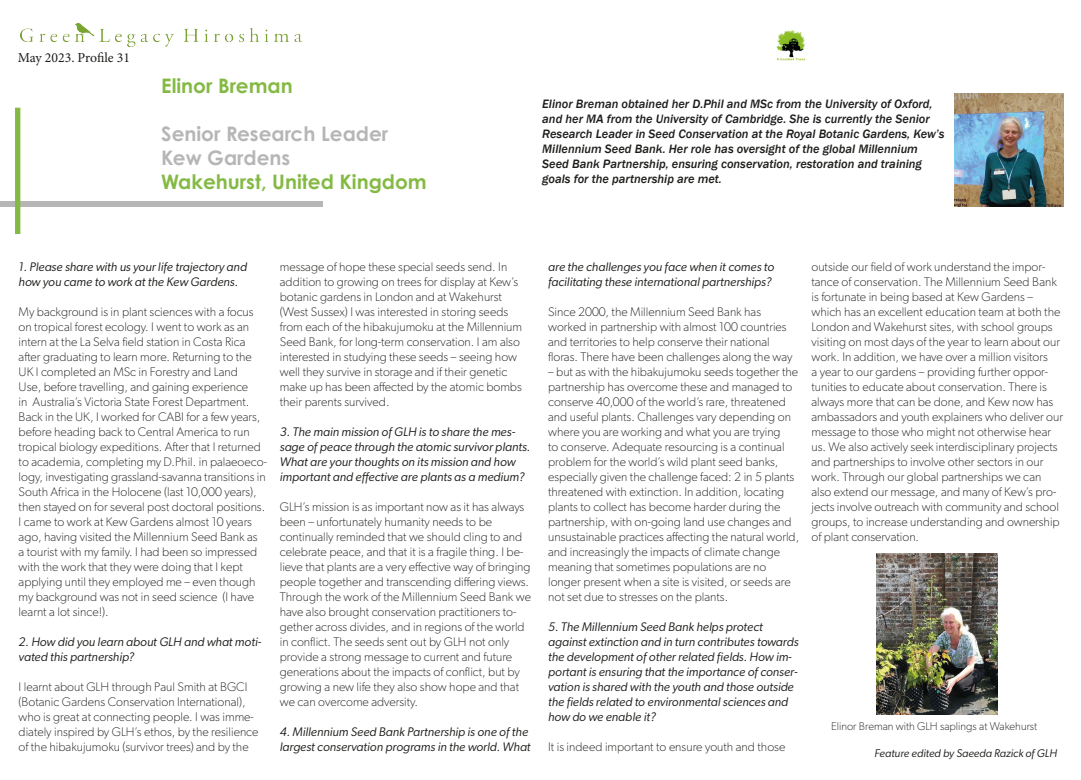
<style>
.page{position:relative;width:1081px;height:780px;background:#fff}
.page>*{position:absolute;margin:0;border:0;box-sizing:border-box;transform-origin:0 0}
.t1{font:700 20px "Century Gothic Pro";color:#84ba43}
.t2{font:700 20px "Century Gothic Pro";color:#b6b6b6}
.t3{font:13.75px "Minion Pro";letter-spacing:-.005em;color:#1d1d1b}
.t4{font:100 12.5px/15px "Gibson";color:#1d1d1b}
.t5{font:italic 12.5px/15px "Gibson";color:#1d1d1b}
.t6{font:italic 500 12.5px/15px "Franklin Gothic";color:#1d1d1b}
.t7{font:100 11.25px "Gibson";color:#1d1d1b}
.t8{font:italic 11.25px "Gibson";color:#1d1d1b}
</style>
<div class="page">
<img style="left:20px;top:23px;width:282px;height:24px">
<div style="left:0;top:201px;width:322px;height:6px;background:#b6b6b6"></div>
<div style="left:15px;top:108px;width:5px;height:126px;background:#84ba43"></div>
<img style="left:776px;top:30px;width:30px;height:31px">
<img style="left:954px;top:94px;width:109px;height:113px">
<img style="left:877px;top:553px;width:121px;height:161px">
<p class="t3" style="left:18px;top:49px;width:114px">May 2023. Profile 31</p>
<p class="t1" style="left:161px;top:73px;width:133px">Elinor Breman</p>
<p class="t2" style="left:161px;top:121px;width:228px">Senior Research Leader</p>
<p class="t2" style="left:161px;top:145px;width:131px">Kew Gardens</p>
<p class="t1" style="left:161px;top:169px;width:267px">Wakehurst, United Kingdom</p>
<p class="t6" style="left:542px;top:96px;width:404px">Elinor Breman obtained her D.Phil and MSc from the University of Oxford, and her MA from the University of Cambridge. She is currently the Senior Research Leader in Seed Conservation at the Royal Botanic Gardens, Kew’s Millennium Seed Bank. Her role has oversight of the global Millennium Seed Bank Partnership, ensuring conservation, restoration and training goals for the partnership are met.</p>
<p class="t5" style="left:19px;top:259px;width:230px">1. Please share with us your life trajectory and how you came to work at the Kew Gardens.</p>
<p class="t4" style="left:19px;top:304px;width:250px">My background is in plant sciences with a focus on tropical forest ecology. I went to work as an intern at the La Selva field station in Costa Rica after graduating to learn more. Returning to the UK I completed an MSc in Forestry and Land<br>Use, before travelling, and gaining experience<br>in Australia’s Victoria State Forest Department.<br>Back in the UK, I worked for CABI for a few years, before heading back to Central America to run tropical biology expeditions. After that I returned to academia, completing my D.Phil. in palaeoeco&shy;logy, investigating grassland-savanna transitions in South Africa in the Holocene (last 10,000 years), then stayed on for several post doctoral positions.<br>I came to work at Kew Gardens almost 10 years ago, having visited the Millennium Seed Bank as<br>a tourist with my family. I had been so impressed with the work that they were doing that I kept applying until they employed me – even though my background was not in seed science (I have learnt a lot since!).</p>
<p class="t5" style="left:19px;top:634px;width:244px">2. How did you learn about GLH and what moti&shy;vated this partnership?</p>
<p class="t4" style="left:19px;top:679px;width:241px">I learnt about GLH through Paul Smith at BGCI (Botanic Gardens Conservation International), who is great at connecting people. I was imme&shy;diately inspired by GLH’s ethos, by the resilience of the hibakujumoku (survivor trees) and by the</p>
<p class="t4" style="left:280px;top:259px;width:244px">message of hope these special seeds send. In addition to growing on trees for display at Kew’s botanic gardens in London and at Wakehurst (West Sussex) I was interested in storing seeds from each of the hibakujumoku at the Millennium Seed Bank, for long-term conservation. I am also interested in studying these seeds – seeing how well they survive in storage and if their genetic make up has been affected by the atomic bombs their parents survived.</p>
<p class="t5" style="left:280px;top:424px;width:252px">3. The main mission of GLH is to share the mes&shy;sage of peace through the atomic survivor plants.<br>What are your thoughts on its mission and how important and effective are plants as a medium?</p>
<p class="t4" style="left:280px;top:499px;width:253px">GLH’s mission is as important now as it has always been – unfortunately humanity needs to be continually reminded that we should cling to and celebrate peace, and that it is a fragile thing. I be&shy;lieve that plants are a very effective way of bringing people together and transcending differing views.<br>Through the work of the Millennium Seed Bank we have also brought conservation practitioners to&shy;gether across divides, and in regions of the world in conflict. The seeds sent out by GLH not only provide a strong message to current and future generations about the impacts of conflict, but by growing a new life they also show hope and that we can overcome adversity.</p>
<p class="t5" style="left:280px;top:724px;width:252px">4. Millennium Seed Bank Partnership is one of the largest conservation programs in the world. What</p>
<p class="t5" style="left:548px;top:259px;width:228px">are the challenges you face when it comes to facilitating these international partnerships?</p>
<p class="t4" style="left:548px;top:304px;width:246px">Since 2000, the Millennium Seed Bank has worked in partnership with almost 100 countries and territories to help conserve their national floras. There have been challenges along the way</p>
<p class="t4" style="left:548px;top:364px;width:253px">– but as with the hibakujumoku seeds together the partnership has overcome these and managed to conserve 40,000 of the world’s rare, threatened and useful plants. Challenges vary depending on where you are working and what you are trying<br>to conserve. Adequate resourcing is a continual problem for the world’s wild plant seed banks, especially given the challenge faced: 2 in 5 plants threatened with extinction. In addition, locating plants to collect has become harder during the partnership, with on-going land use changes and unsustainable practices affecting the natural world, and increasingly the impacts of climate change meaning that sometimes populations are no longer present when a site is visited, or seeds are not set due to stresses on the plants.</p>
<p class="t5" style="left:548px;top:619px;width:252px">5. The Millennium Seed Bank helps protect against extinction and in turn contributes towards the development of other related fields. How im&shy;portant is ensuring that the importance of conser&shy;vation is shared with the youth and those outside the fields related to environmental sciences and how do we enable it?</p>
<p class="t4" style="left:548px;top:739px;width:239px">It is indeed important to ensure youth and those</p>
<p class="t4" style="left:811px;top:259px;width:253px">outside our field of work understand the impor&shy;tance of conservation. The Millennium Seed Bank is fortunate in being based at Kew Gardens – which has an excellent education team at both the London and Wakehurst sites, with school groups visiting on most days of the year to learn about our work. In addition, we have over a million visitors<br>a year to our gardens – providing further oppor&shy;tunities to educate about conservation. There is always more that can be done, and Kew now has ambassadors and youth explainers who deliver our message to those who might not otherwise hear us. We also actively seek interdisciplinary projects and partnerships to involve other sectors in our work. Through our global partnerships we can also extend our message, and many of Kew’s pro&shy;jects involve outreach with community and school groups, to increase understanding and ownership of plant conservation.</p>
<p class="t7" style="left:831px;top:719px;width:208px">Elinor Breman with GLH saplings at Wakehurst</p>
<p class="t8" style="left:874px;top:746px;width:184px">Feature edited by Saeeda Razick of GLH</p>
</div>
